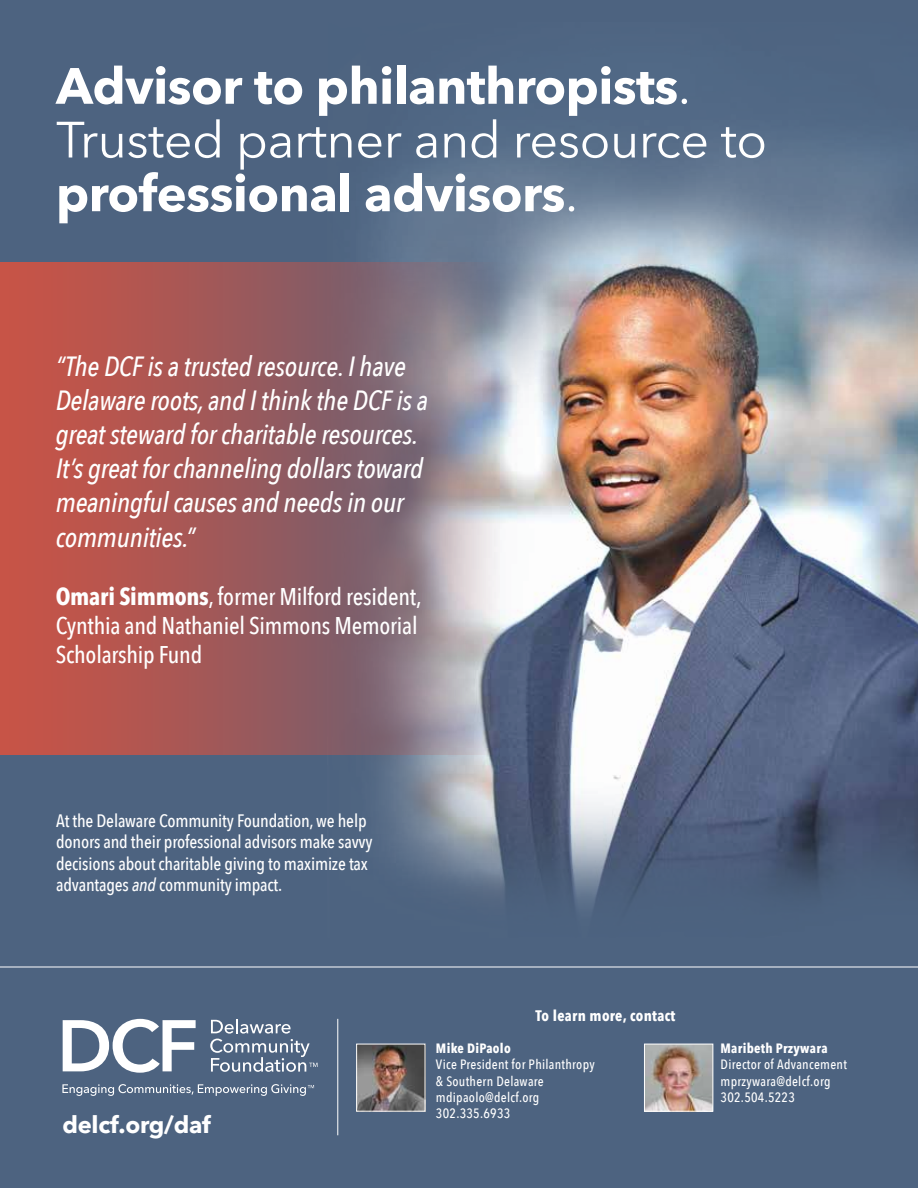
<style>
.page{position:relative;width:918px;height:1188px;background:#4d6380}
.page>*{position:absolute;margin:0;border:0;box-sizing:border-box;transform-origin:0 0}
.t1{font:700 50.55px/53.7px "Avenir Next";letter-spacing:-.01em;color:#fff}
.t2{font:italic 500 27.75px/34.2px "Avenir Next Condensed";letter-spacing:-.01em;color:#fff}
.t3{font:500 24.15px/29px "Avenir Next Condensed";letter-spacing:-.01em;color:#fff}
.t4{font:700 23.7px "Avenir Next";letter-spacing:-.01em;color:#fff}
.t5{font:500 18px/21.6px "Avenir Next Condensed";letter-spacing:-.01em;color:#fff}
.t6{font:700 15.15px "Avenir Next Condensed";letter-spacing:.02em;color:#fff}
.t7{font:500 13.5px/16.2px "Avenir Next Condensed";letter-spacing:.02em;color:#fff}
.t8{font:700 13.5px "Avenir Next Condensed";letter-spacing:.02em;color:#fff}
.s1{font-weight:400}
.s2{font-weight:700}
.s3{font-style:italic}
</style>
<div class="page">
<img style="left:372px;top:131px;width:546px;height:777px">
<svg style="left:0;top:262px;width:499px;height:493px"></svg>
<hr style="left:0;top:967px;width:918px;height:1px;background:#fff">
<svg style="left:63px;top:1019px;width:133px;height:54px"></svg>
<svg style="left:210px;top:1019px;width:108px;height:53px"></svg>
<svg style="left:62px;top:1084px;width:252px;height:12px"></svg>
<img style="left:358px;top:1046px;width:65px;height:63px">
<hr style="left:338px;top:1019px;width:1px;height:116px;background:#fff">
<img style="left:646px;top:1046px;width:65px;height:63px">
<div style="left:644px;top:1044px;width:69px;height:67px;border:1px solid #fff"></div>
<h1 class="t1" style="left:56px;top:58px;width:713px">Advisor to philanthropists<span class="s1">.<br>Trusted partner and resource to </span>professional advisors<span class="s1">.</span></h1>
<p class="t2" style="left:56px;top:349px;width:374px">“The DCF is a trusted resource. I have Delaware roots, and I think the DCF is a great steward for charitable resources.<br>It’s great for channeling dollars toward meaningful causes and needs in our communities.”</p>
<p class="t3" style="left:56px;top:582px;width:367px"><span class="s2">Omari Simmons</span>, former Milford resident,<br>Cynthia and Nathaniel Simmons Memorial<br>Scholarship Fund</p>
<p class="t5" style="left:56px;top:810px;width:318px">At the Delaware Community Foundation, we help donors and their professional advisors make savvy decisions about charitable giving to maximize tax advantages <span class="s3">and</span> community impact.</p>
<p class="t4" style="left:62px;top:1104px;width:150px">delcf.org/daf</p>
<p class="t6" style="left:536px;top:1006px;width:141px">To learn more, contact</p>
<p class="t8" style="left:436px;top:1040px;width:76px">Mike DiPaolo</p>
<p class="t7" style="left:436px;top:1056px;width:160px">Vice President for Philanthropy &amp; Southern Delaware mdipaolo@delcf.org<br>302.335.6933</p>
<p class="t8" style="left:721px;top:1040px;width:108px">Maribeth Przywara</p>
<p class="t7" style="left:721px;top:1056px;width:128px">Director of Advancement mprzywara@delcf.org<br>302.504.5223</p>
</div>
